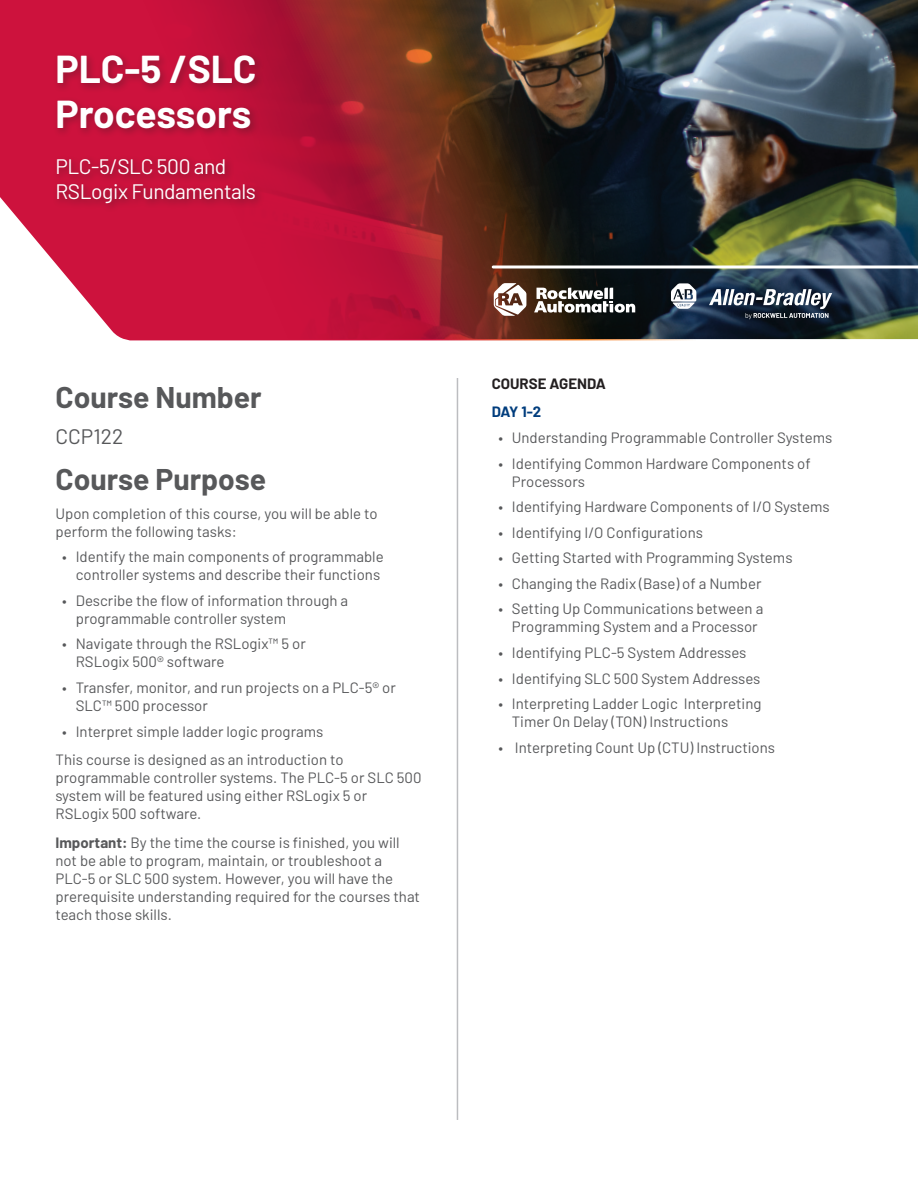
<style>
.page{position:relative;width:918px;height:1188px;background:#fff}
.page>*{position:absolute;margin:0;border:0;box-sizing:border-box;transform-origin:0 0}
.t1{font:700 39px/45px "Barlow";letter-spacing:-.005em;color:#fff}
.t2{font:700 30px "Barlow";color:#57585a}
.t3{font:21px/25.5px "Barlow";letter-spacing:-.02em;color:#fff}
.t4{font:21px "Barlow";color:#57585a}
.t5{font:15px/18px "Barlow";color:#57585a}
.t6{font:700 15px "Barlow";color:#231f20}
.t7{font:700 15px "Barlow";color:#013d7d}
.s1{font-weight:700}
</style>
<div class="page">
<img style="left:0;top:0;width:918px;height:340px">
<svg style="left:534px;top:288px;width:101px;height:25px"></svg>
<svg style="left:494px;top:283px;width:32px;height:33px"></svg>
<svg style="left:671px;top:283px;width:25px;height:26px"></svg>
<svg style="left:709px;top:289px;width:123px;height:30px"></svg>
<hr style="left:493px;top:266px;width:425px;height:2px;background:#fff">
<hr style="left:457px;top:378px;width:1px;height:742px;background:#bcbdc0">
<div style="left:52px;top:50px;width:213px;height:163px;background:#231f20;opacity:.3"></div>
<h1 class="t1" style="left:56px;top:44px;width:203px">PLC-5 /SLC<br>Processors</h1>
<h3 class="t3" style="left:56px;top:152px;width:202px">PLC-5/SLC 500 and<br>RSLogix Fundamentals</h3>
<h2 class="t2" style="left:56px;top:375px;width:208px">Course Number</h2>
<h3 class="t4" style="left:56px;top:421px;width:69px">CCP122</h3>
<h2 class="t2" style="left:56px;top:457px;width:212px">Course Purpose</h2>
<p class="t5" style="left:56px;top:503px;width:324px">Upon completion of this course, you will be able to perform the following tasks:</p>
<p class="t5" style="left:62px;top:547px;width:323px;text-align:right">• Identify the main components of programmable controller systems and describe their functions</p>
<p class="t5" style="left:76px;top:591px;width:274px;text-indent:-14px">• Describe the flow of information through a programmable controller system</p>
<p class="t5" style="left:76px;top:634px;width:232px;text-indent:-14px">• Navigate through the RSLogix™ 5 or<br>RSLogix 500® software</p>
<p class="t5" style="left:76px;top:678px;width:322px;text-indent:-14px">• Transfer, monitor, and run projects on a PLC-5® or<br>SLC™ 500 processor</p>
<p class="t5" style="left:56px;top:716px;width:290px;line-height:28.5px;text-indent:7px">• Interpret simple ladder logic programs<br>This course is designed as an introduction to</p>
<p class="t5" style="left:56px;top:768px;width:368px">programmable controller systems. The PLC-5 or SLC 500 system will be featured using either RSLogix 5 or<br>RSLogix 500 software.</p>
<p class="t5" style="left:56px;top:832px;width:366px"><span class="s1">Important:</span> By the time the course is finished, you will not be able to program, maintain, or troubleshoot a PLC-5 or SLC 500 system. However, you will have the prerequisite understanding required for the courses that teach those skills.</p>
<p class="t6" style="left:492px;top:372px;width:116px">COURSE AGENDA</p>
<p class="t7" style="left:492px;top:400px;width:51px">DAY 1-2</p>
<p class="t5" style="left:498px;top:428px;width:335px">• Understanding Programmable Controller Systems</p>
<p class="t5" style="left:512px;top:453px;width:300px;text-indent:-14px">• Identifying Common Hardware Components of<br>Processors</p>
<p class="t5" style="left:498px;top:497px;width:333px">• Identifying Hardware Components of I/O Systems</p>
<p class="t5" style="left:498px;top:522px;width:206px">• Identifying I/O Configurations</p>
<p class="t5" style="left:498px;top:548px;width:296px">• Getting Started with Programming Systems</p>
<p class="t5" style="left:498px;top:573px;width:265px">• Changing the Radix (Base) of a Number</p>
<p class="t5" style="left:498px;top:599px;width:266px;text-align:center">• Setting Up Communications between a<br>Programming System and a Processor</p>
<p class="t5" style="left:498px;top:643px;width:250px">• Identifying PLC-5 System Addresses</p>
<p class="t5" style="left:498px;top:668px;width:263px">• Identifying SLC 500 System Addresses</p>
<p class="t5" style="left:512px;top:694px;width:251px;text-indent:-14px">• Interpreting Ladder Logic Interpreting<br>Timer On Delay (TON) Instructions</p>
<p class="t5" style="left:498px;top:737px;width:278px">• Interpreting Count Up (CTU) Instructions</p>
</div>
